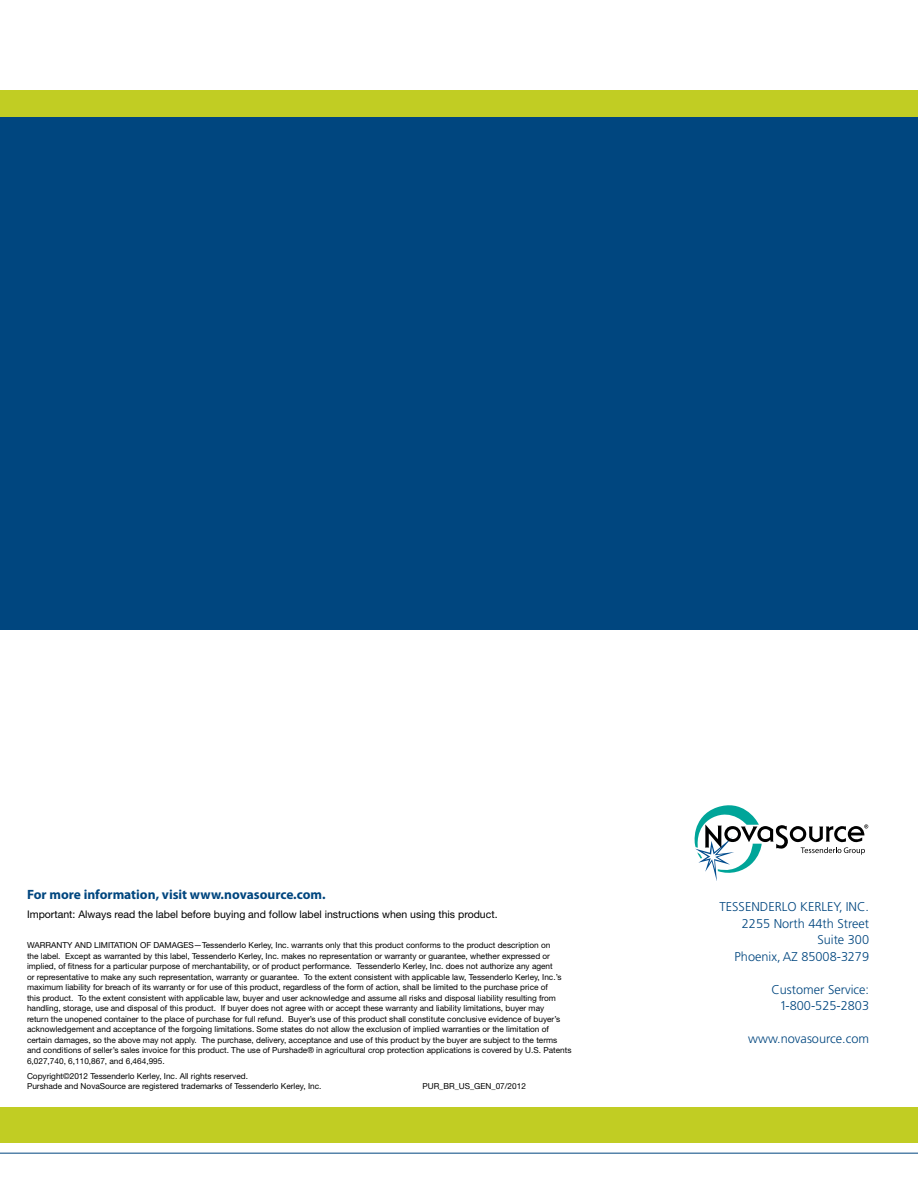
<style>
.page{position:relative;width:918px;height:1188px;background:#fff}
.page>*{position:absolute;margin:0;border:0;box-sizing:border-box;transform-origin:0 0}
.legaleze_8_pt{font:700 13.5px "Myriad Pro";color:#00467f}
.t1{font:300 12.75px "Frutiger LT Std";color:#00467f}
.legaleze_8_pt-2{font:10.5px "Helvetica Neue LT Std";color:#000}
.legaleze_6_pt{font:8.25px/10.5px "Helvetica Neue LT Std";color:#000}
</style>
<div class="page">
<svg style="left:694px;top:805px;width:174px;height:75px"></svg>
<div style="left:0;top:1107px;width:918px;height:36px;background:#c1cd23"></div>
<div style="left:0;top:91px;width:918px;height:26px;background:#c1cd23"></div>
<hr style="left:0;top:1153px;width:918px;height:1px;background:#00467f">
<div style="left:0;top:117px;width:918px;height:513px;background:#00467f"></div>
<p class="legaleze_8_pt" style="left:27px;top:886px;width:300px">For more information, visit www.novasource.com.</p>
<p class="legaleze_8_pt-2" style="left:27px;top:908px;width:472px">Important: Always read the label before buying and follow label instructions when using this product.</p>
<p class="legaleze_6_pt" style="left:27px;top:940px;width:546px">WARRANTY AND LIMITATION OF DAMAGES—Tessenderlo Kerley, Inc. warrants only that this product conforms to the product description on<br>the label. Except as warranted by this label, Tessenderlo Kerley, Inc. makes no representation or warranty or guarantee, whether expressed or implied, of fitness for a particular purpose of merchantability, or of product performance. Tessenderlo Kerley, Inc. does not authorize any agent<br>or representative to make any such representation, warranty or guarantee. To the extent consistent with applicable law, Tessenderlo Kerley, Inc.’s maximum liability for breach of its warranty or for use of this product, regardless of the form of action, shall be limited to the purchase price of<br>this product. To the extent consistent with applicable law, buyer and user acknowledge and assume all risks and disposal liability resulting from handling, storage, use and disposal of this product. If buyer does not agree with or accept these warranty and liability limitations, buyer may<br>return the unopened container to the place of purchase for full refund. Buyer’s use of this product shall constitute conclusive evidence of buyer’s acknowledgement and acceptance of the forgoing limitations. Some states do not allow the exclusion of implied warranties or the limitation of certain damages, so the above may not apply. The purchase, delivery, acceptance and use of this product by the buyer are subject to the terms and conditions of seller’s sales invoice for this product. The use of Purshade® in agricultural crop protection applications is covered by U.S. Patents 6,027,740, 6,110,867, and 6,464,995.</p>
<p class="legaleze_6_pt" style="left:27px;top:1071px;width:296px">Copyright©2012 Tessenderlo Kerley, Inc. All rights reserved.<br>Purshade and NovaSource are registered trademarks of Tessenderlo Kerley, Inc.</p>
<p class="legaleze_6_pt" style="left:422px;top:1081px;width:105px">PUR_BR_US_GEN_07/2012</p>
<p class="t1" style="left:720px;top:899px;width:151px">TESSENDERLO KERLEY, INC.</p>
<p class="t1" style="left:742px;top:916px;width:129px">2255 North 44th Street</p>
<p class="t1" style="left:817px;top:932px;width:53px">Suite 300</p>
<p class="t1" style="left:735px;top:949px;width:136px">Phoenix, AZ 85008-3279</p>
<p class="t1" style="left:771px;top:982px;width:99px">Customer Service:</p>
<p class="t1" style="left:780px;top:998px;width:91px">1-800-525-2803</p>
<p class="t1" style="left:748px;top:1031px;width:122px">www.novasource.com</p>
</div>
